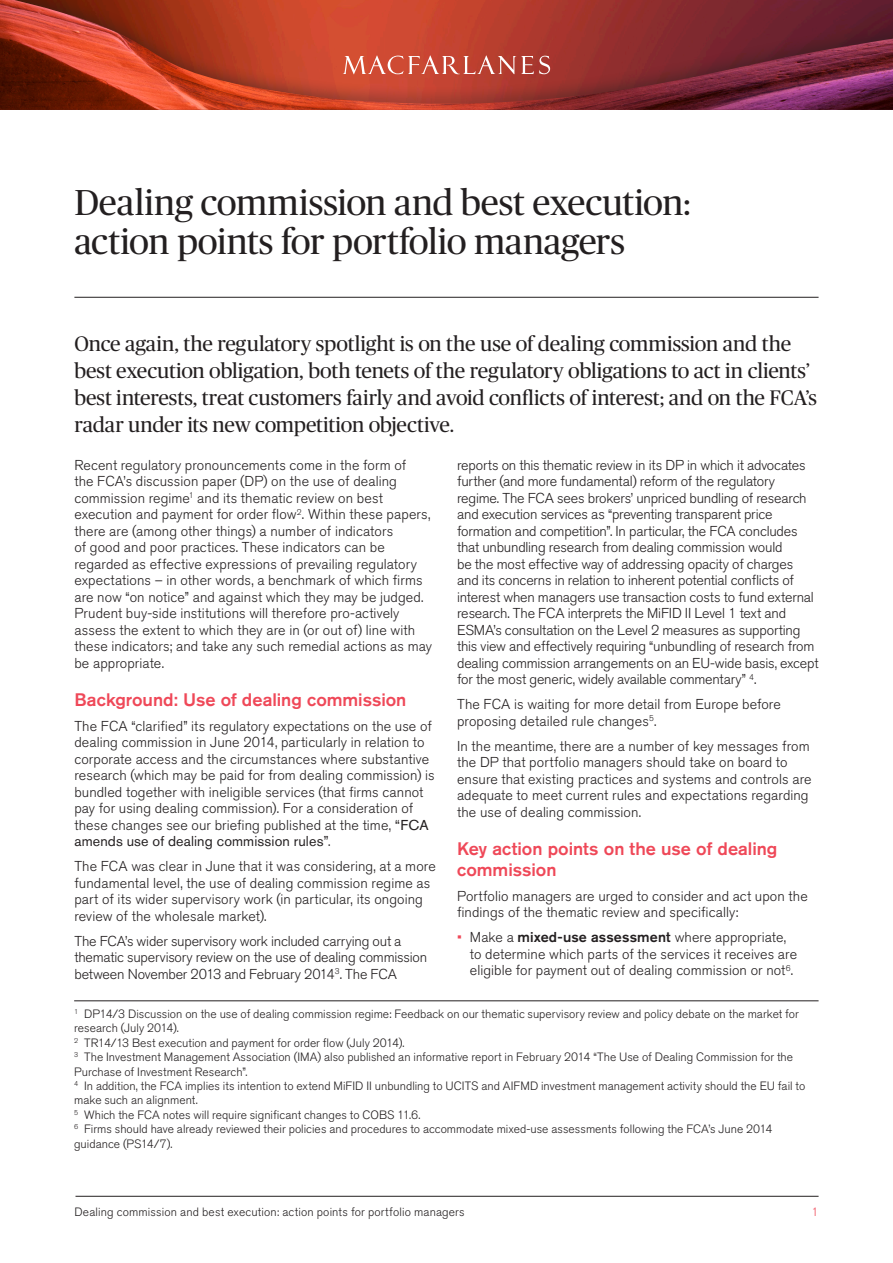
<style>
.page{position:relative;width:893px;height:1263px;background:#fff}
.page>*{position:absolute;margin:0;border:0;box-sizing:border-box;transform-origin:0 0}
.Page_title{font:36px/39px "Publico Headline";letter-spacing:-.005em;color:#231f20}
.Standfirst{font:21px/27px "Publico Headline";letter-spacing:-.01em;color:#231f20}
.Heading_1{font:500 18px/21px "Akzidenz Grotesk BQ";color:#ef4858}
.Body_copy{font:300 14.25px/16.5px "Akzidenz Grotesk BQ";color:#231f20}
.Body_copy-2{font:300 12px/14.4px "Akzidenz Grotesk BQ";letter-spacing:.005em;color:#231f20}
.t1{font:300 12px "Akzidenz Grotesk BQ";color:#ef4858}
.s1{font-weight:400}
.s2{color:#ef4858}
.s3{font-weight:500}
</style>
<div class="page">
<img style="left:0;top:0;width:893px;height:110px">
<svg style="left:343px;top:56px;width:207px;height:18px;background:#ce6b5d"></svg>
<hr style="left:74px;top:297px;width:745px;height:1px;background:#231f20">
<hr style="left:76px;top:1196px;width:743px;height:1px;background:#231f20">
<hr style="left:74px;top:1000px;width:745px;height:1px;background:#231f20">
<p class="Page_title" style="left:74px;top:181px;width:618px">Dealing commission and best execution: action points for portfolio managers</p>
<p class="Standfirst" style="left:74px;top:329px;width:744px">Once again, the regulatory spotlight is on the use of dealing commission and the best execution obligation, both tenets of the regulatory obligations to act in clients’ best interests, treat customers fairly and avoid conflicts of interest; and on the FCA’s radar under its new competition objective.</p>
<p class="Body_copy" style="left:74px;top:457px;width:359px">Recent regulatory pronouncements come in the form of<br>the FCA’s discussion paper (DP) on the use of dealing commission regime<sup>1</sup> and its thematic review on best execution and payment for order flow<sup>2</sup>. Within these papers, there are (among other things) a number of indicators<br>of good and poor practices. These indicators can be regarded as effective expressions of prevailing regulatory expectations – in other words, a benchmark of which firms are now “on notice” and against which they may be judged.<br>Prudent buy-side institutions will therefore pro-actively assess the extent to which they are in (or out of) line with these indicators; and take any such remedial actions as may be appropriate.</p>
<p class="Heading_1" style="left:74px;top:689px;width:333px">Background: Use of dealing commission</p>
<p class="Body_copy" style="left:74px;top:718px;width:362px">The FCA “clarified” its regulatory expectations on the use of dealing commission in June 2014, particularly in relation to corporate access and the circumstances where substantive research (which may be paid for from dealing commission) is bundled together with ineligible services (that firms cannot pay for using dealing commission). For a consideration of these changes see our briefing published at the time, <span class="s1">“FCA amends use of dealing commission rules”</span>.</p>
<p class="Body_copy" style="left:74px;top:858px;width:363px">The FCA was clear in June that it was considering, at a more fundamental level, the use of dealing commission regime as part of its wider supervisory work (in particular, its ongoing review of the wholesale market).</p>
<p class="Body_copy" style="left:74px;top:933px;width:354px">The FCA’s wider supervisory work included carrying out a thematic supervisory review on the use of dealing commission between November 2013 and February 2014<sup>3</sup>. The FCA</p>
<p class="Body_copy" style="left:457px;top:457px;width:363px">reports on this thematic review in its DP in which it advocates further (and more fundamental) reform of the regulatory regime. The FCA sees brokers’ unpriced bundling of research and execution services as “preventing transparent price formation and competition”. In particular, the FCA concludes that unbundling research from dealing commission would<br>be the most effective way of addressing opacity of charges and its concerns in relation to inherent potential conflicts of interest when managers use transaction costs to fund external research. The FCA interprets the MiFID II Level 1 text and ESMA’s consultation on the Level 2 measures as supporting this view and effectively requiring “unbundling of research from dealing commission arrangements on an EU-wide basis, except for the most generic, widely available commentary” <sup>4</sup>.</p>
<p class="Body_copy" style="left:457px;top:696px;width:325px">The FCA is waiting for more detail from Europe before proposing detailed rule changes<sup>5</sup>.</p>
<p class="Body_copy" style="left:457px;top:738px;width:356px">In the meantime, there are a number of key messages from the DP that portfolio managers should take on board to ensure that existing practices and systems and controls are adequate to meet current rules and expectations regarding the use of dealing commission.</p>
<p class="Heading_1" style="left:457px;top:838px;width:322px">Key action points on the use of dealing commission</p>
<p class="Body_copy" style="left:457px;top:888px;width:352px">Portfolio managers are urged to consider and act upon the findings of the thematic review and specifically:</p>
<p class="Body_copy" style="left:470px;top:929px;width:329px;text-indent:-13px"><span class="s2">•</span> Make a <span class="s3">mixed-use assessment</span> where appropriate, to determine which parts of the services it receives are eligible for payment out of dealing commission or not<sup>6</sup>.</p>
<p class="Body_copy-2" style="left:74px;top:1007px;width:733px"><sup>1</sup> DP14/3 Discussion on the use of dealing commission regime: Feedback on our thematic supervisory review and policy debate on the market for research (July 2014).<br><sup>2</sup> TR14/13 Best execution and payment for order flow (July 2014).<br><sup>3</sup> The Investment Management Association (IMA) also published an informative report in February 2014 “The Use of Dealing Commission for the Purchase of Investment Research”.<br><sup>4</sup> In addition, the FCA implies its intention to extend MiFID II unbundling to UCITS and AIFMD investment management activity should the EU fail to make such an alignment.<br><sup>5</sup> Which the FCA notes will require significant changes to COBS 11.6.<br><sup>6</sup> Firms should have already reviewed their policies and procedures to accommodate mixed-use assessments following the FCA’s June 2014 guidance (PS14/7).</p>
<p class="Body_copy-2" style="left:74px;top:1205px;width:392px">Dealing commission and best execution: action points for portfolio managers</p>
<p class="t1" style="left:812px;top:1205px;width:8px">1</p>
</div>
